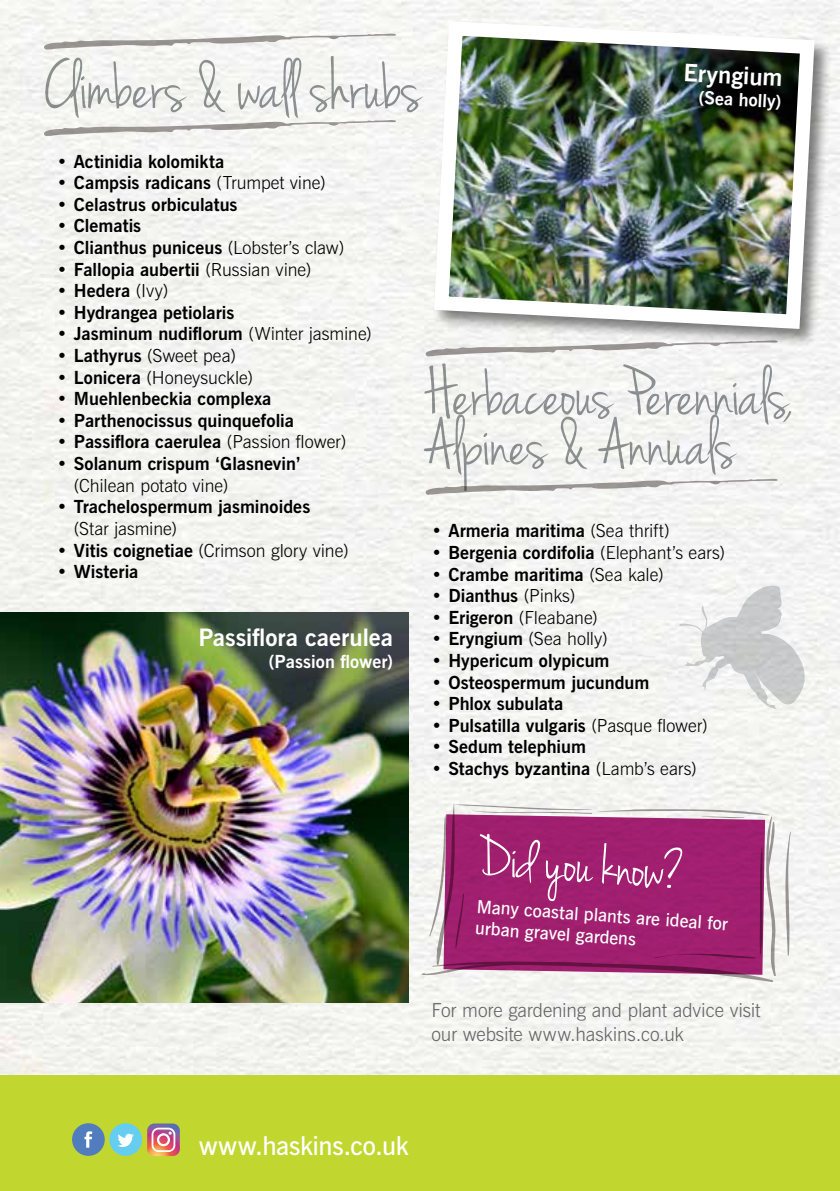
<style>
.page{position:relative;width:840px;height:1191px;background:#fff}
.page>*{position:absolute;margin:0;border:0;box-sizing:border-box;transform-origin:0 0}
.t1{font:72px "Jenna Sue";letter-spacing:-.005em;color:#939598}
.t2{font:60px "Jenna Sue";color:#fff}
.t3{font:600 26px "News Gothic BT";letter-spacing:-.015em;color:#fff}
.t4{font:700 24px "News Gothic BT";color:#fff}
.t5{font:300 19.2px/23.2px "News Gothic BT";letter-spacing:-.005em;color:#636466}
.t6{font:700 18px "News Gothic BT";color:#000}
.t7{font:300 18px "News Gothic BT";color:#000}
.t8{font:600 18px/21.6px "News Gothic BT";color:#fff}
.t9{font:700 18px "News Gothic BT";color:#fff}
.s1{font-weight:300}
.s2{font-weight:700}
</style>
<div class="page">
<img style="left:0;top:0;width:839px;height:1075px">
<div style="left:0;top:1075px;width:839px;height:116px;background:#c1d72f"></div>
<svg style="left:781px;top:831px;width:9px;height:124px"></svg>
<svg style="left:421px;top:804px;width:354px;height:178px;background:#ad4986"></svg>
<hr style="left:839px;top:1075px;width:1px;height:116px;background:#c1d72f">
<div style="left:109px;top:1123px;width:33px;height:32px;background:#65cdf0;border-radius:50%"></div>
<svg style="left:118px;top:1133px;width:16px;height:14px"></svg>
<div style="left:72px;top:1123px;width:33px;height:32px;background:#517cbe;border-radius:50%"></div>
<svg style="left:84px;top:1131px;width:8px;height:16px"></svg>
<svg style="left:147px;top:1123px;width:33px;height:33px"></svg>
<svg style="left:43px;top:120px;width:352px;height:16px"></svg>
<svg style="left:43px;top:33px;width:352px;height:17px"></svg>
<svg style="left:425px;top:479px;width:352px;height:16px"></svg>
<svg style="left:425px;top:340px;width:352px;height:16px"></svg>
<img style="left:0;top:612px;width:408px;height:390px">
<div style="left:432px;top:19px;width:401px;height:329px;background:#000;opacity:.5"></div>
<img style="left:426px;top:14px;width:395px;height:322px">
<svg style="left:678px;top:585px;width:128px;height:124px"></svg>
<h1 class="t1" style="left:44px;top:45px;width:378px">Climbers &amp; wall shrubs</h1>
<h3 class="t4" style="left:684px;top:58px;width:101px;rotate:3deg">Eryngium</h3>
<p class="t9" style="left:699px;top:86px;width:84px;rotate:3deg">(Sea holly)</p>
<p class="t6" style="left:57px;top:150px;width:169px">• Actinidia kolomikta</p>
<p class="t6" style="left:57px;top:172px;width:270px">• Campsis radicans <span class="s1">(Trumpet vine)</span></p>
<p class="t6" style="left:57px;top:193px;width:182px">• Celastrus orbiculatus</p>
<p class="t6" style="left:57px;top:215px;width:86px">• Clematis</p>
<p class="t6" style="left:57px;top:237px;width:289px">• Clianthus puniceus <span class="s1">(Lobster’s claw)</span></p>
<p class="t6" style="left:57px;top:258px;width:256px">• Fallopia aubertii <span class="s1">(Russian vine)</span></p>
<p class="t6" style="left:57px;top:280px;width:113px">• Hedera <span class="s1">(Ivy)</span></p>
<p class="t6" style="left:57px;top:301px;width:179px">• Hydrangea petiolaris</p>
<p class="t6" style="left:57px;top:323px;width:316px">• Jasminum nudiflorum <span class="s1">(Winter jasmine)</span></p>
<p class="t7" style="left:57px;top:345px;width:181px"><span class="s2">• Lathyrus</span> (Sweet pea)</p>
<p class="t7" style="left:57px;top:366px;width:198px"><span class="s2">• Lonicera</span> (Honeysuckle)</p>
<p class="t6" style="left:57px;top:388px;width:216px">• Muehlenbeckia complexa</p>
<p class="t6" style="left:57px;top:409px;width:239px">• Parthenocissus quinquefolia</p>
<p class="t6" style="left:57px;top:431px;width:291px">• Passiflora caerulea <span class="s1">(Passion flower)</span></p>
<p class="t6" style="left:57px;top:453px;width:245px">• Solanum crispum ‘Glasnevin’</p>
<p class="t7" style="left:74px;top:474px;width:156px">(Chilean potato vine)</p>
<p class="t6" style="left:57px;top:496px;width:255px">• Trachelospermum jasminoides</p>
<p class="t7" style="left:74px;top:517px;width:105px">(Star jasmine)</p>
<p class="t7" style="left:57px;top:539px;width:293px"><span class="s2">• Vitis coignetiae</span> (Crimson glory vine)</p>
<p class="t6" style="left:57px;top:561px;width:83px">• Wisteria</p>
<h3 class="t4" style="left:198px;top:623px;width:196px">Passiflora caerulea</h3>
<p class="t9" style="left:269px;top:650px;width:125px">(Passion flower)</p>
<h1 class="t1" style="left:425px;top:352px;width:369px">Herbaceous Perennials,</h1>
<h1 class="t1" style="left:425px;top:402px;width:311px">Alpines &amp; Annuals</h1>
<p class="t6" style="left:431px;top:520px;width:240px">• Armeria maritima <span class="s1">(Sea thrift)</span></p>
<p class="t6" style="left:431px;top:541px;width:295px">• Bergenia cordifolia <span class="s1">(Elephant’s ears)</span></p>
<p class="t6" style="left:431px;top:563px;width:234px">• Crambe maritima <span class="s1">(Sea kale)</span></p>
<p class="t6" style="left:431px;top:585px;width:145px">• Dianthus <span class="s1">(Pinks)</span></p>
<p class="t7" style="left:431px;top:606px;width:168px"><span class="s2">• Erigeron</span> (Fleabane)</p>
<p class="t7" style="left:431px;top:628px;width:178px"><span class="s2">• Eryngium</span> (Sea holly)</p>
<p class="t6" style="left:431px;top:649px;width:179px">• Hypericum olypicum</p>
<p class="t6" style="left:431px;top:671px;width:219px">• Osteospermum jucundum</p>
<p class="t6" style="left:431px;top:693px;width:134px">• Phlox subulata</p>
<p class="t6" style="left:431px;top:714px;width:278px">• Pulsatilla vulgaris <span class="s1">(Pasque flower)</span></p>
<p class="t6" style="left:431px;top:736px;width:156px">• Sedum telephium</p>
<p class="t6" style="left:431px;top:757px;width:267px">• Stachys byzantina <span class="s1">(Lamb’s ears)</span></p>
<h2 class="t2" style="left:479px;top:822px;width:210px;rotate:4deg">Did you know?</h2>
<p class="t8" style="left:477px;top:895px;width:253px;rotate:4deg">Many coastal plants are ideal for urban gravel gardens</p>
<p class="t5" style="left:431px;top:999px;width:330px">For more gardening and plant advice visit our website www.haskins.co.uk</p>
<h3 class="t3" style="left:199px;top:1130px;width:211px">www.haskins.co.uk</h3>
</div>
